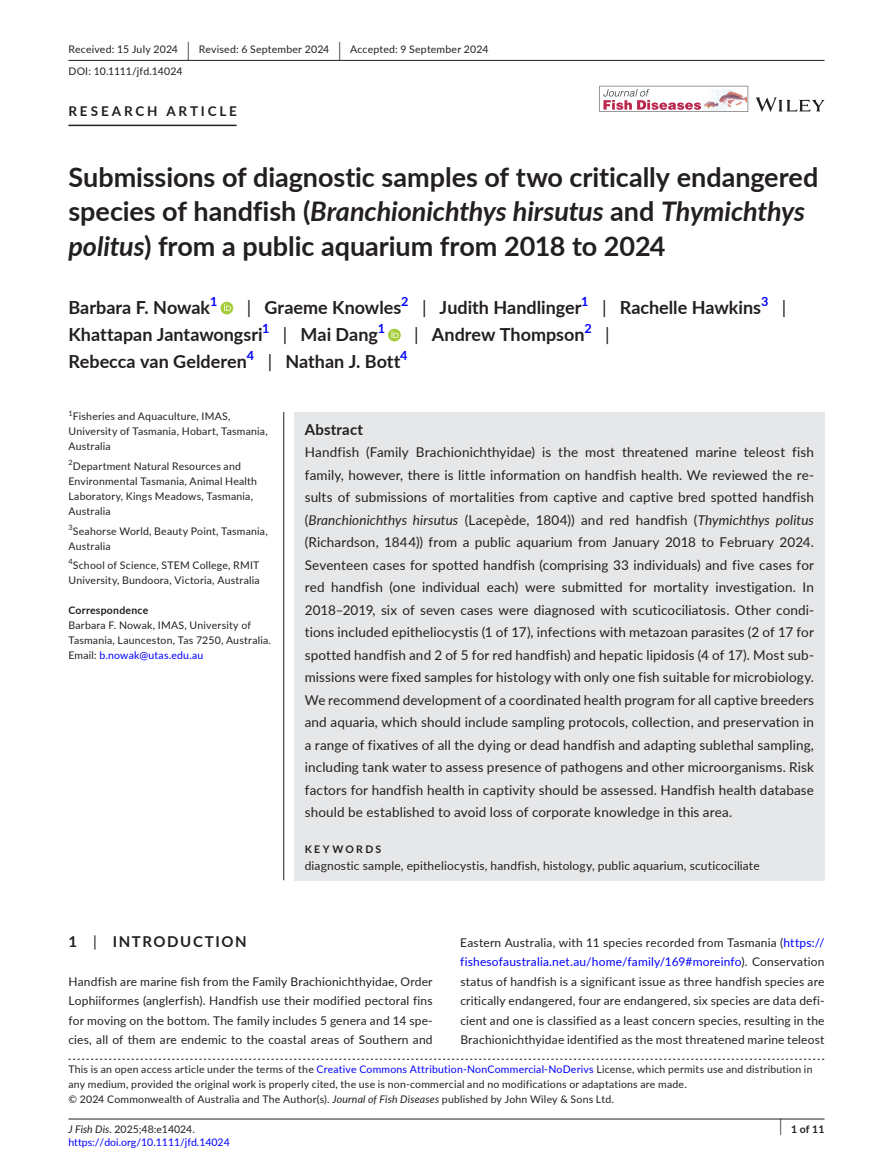
<style>
.page{position:relative;width:893px;height:1174px;background:#fff}
.page>*{position:absolute;margin:0;border:0;box-sizing:border-box;transform-origin:0 0}
.t1{font:700 27px/34.5px "Lato";letter-spacing:-.005em;color:#231f20}
.t2{font:700 18px "Lato";color:#231f20}
.t3{font:18px "Lato";color:#231f20}
.t4{font:700 15px "Lato";letter-spacing:.1em;color:#231f20}
.t5{font:700 15px "Lato";letter-spacing:.015em;color:#231f20}
.t6{font:13.5px/22.5px "Lato";letter-spacing:.01em;color:#231f20;text-align:justify}
.t7{font:700 13.5px "Lato";letter-spacing:.21em;color:#231f20}
.t8{font:700 12.6px "Lato";color:#00f}
.t9{font:12px/19.5px "Lato";letter-spacing:.015em;color:#231f20;text-align:justify}
.t10{font:10.5px/15px "Lato";letter-spacing:.02em;color:#231f20}
.t11{font:10.5px "Lato";color:#00f}
.t12{font:10.5px "Lato";color:#231f20}
.t13{font:700 10.5px "Lato";letter-spacing:.02em;color:#231f20}
.t14{font:700 10.5px "Lato";letter-spacing:.22em;color:#231f20}
.s1{font-size:19.65px}
.s2{font-style:italic}
.s3{font-weight:400}
.s4{color:#00f}
.s5{font-weight:400;font-size:17.4px}
</style>
<div class="page">
<hr style="left:68px;top:1118px;width:756px;height:1px;background:#231f20">
<svg style="left:756px;top:97px;width:68px;height:15px"></svg>
<svg style="left:599px;top:86px;width:149px;height:26px"></svg>
<hr style="left:68px;top:60px;width:756px;height:1px;background:#231f20">
<hr style="left:68px;top:125px;width:169px;height:1px;background:#231f20">
<div style="left:220px;top:302px;width:13px;height:12px;background:#a5cd39;border-radius:50%"></div>
<svg style="left:224px;top:304px;width:7px;height:7px"></svg>
<svg style="left:388px;top:329px;width:13px;height:12px"></svg>
<svg style="left:391px;top:331px;width:7px;height:7px"></svg>
<div style="left:294px;top:412px;width:530px;height:468px;background:#e6e7e9"></div>
<hr style="left:283px;top:412px;width:1px;height:468px;background:#231f20">
<svg style="left:68px;top:1058px;width:756px;height:1px"></svg>
<p class="t10" style="left:68px;top:38px;width:421px;line-height:21.8px">Received: 15 July 2024 <span class="s1">|</span> Revised: 6 September 2024 <span class="s1">|</span> Accepted: 9 September 2024<br>DOI: 10.1111/jfd.14024</p>
<p class="t7" style="left:68px;top:101px;width:170px">RESEARCH ARTICLE</p>
<h1 class="t1" style="left:68px;top:159px;width:751px">Submissions of diagnostic samples of two critically endangered species of handfish (<span class="s2">Branchionichthys hirsutus</span> and <span class="s2">Thymichthys politus</span>) from a public aquarium from 2018 to 2024</h1>
<h2 class="t2" style="left:68px;top:295px;width:143px">Barbara F. Nowak</h2>
<p class="t8" style="left:210px;top:292px;width:9px">1</p>
<h2 class="t2" style="left:247px;top:295px;width:156px"><span class="s3">|</span> Graeme Knowles</h2>
<p class="t8" style="left:401px;top:292px;width:9px">2</p>
<h2 class="t2" style="left:422px;top:295px;width:161px"><span class="s3">|</span> Judith Handlinger</h2>
<p class="t8" style="left:581px;top:292px;width:9px">1</p>
<h2 class="t2" style="left:602px;top:295px;width:160px"><span class="s3">|</span> Rachelle Hawkins</h2>
<p class="t8" style="left:761px;top:292px;width:9px">3</p>
<h2 class="t3" style="left:782px;top:295px;width:6px">|</h2>
<h2 class="t2" style="left:68px;top:322px;width:196px">Khattapan Jantawongsri</h2>
<p class="t8" style="left:262px;top:319px;width:9px">1</p>
<h2 class="t2" style="left:283px;top:322px;width:97px"><span class="s3">|</span> Mai Dang</h2>
<p class="t8" style="left:378px;top:319px;width:9px">1</p>
<h2 class="t2" style="left:414px;top:322px;width:172px"><span class="s3">|</span> Andrew Thompson</h2>
<p class="t8" style="left:584px;top:319px;width:9px">2</p>
<h2 class="t3" style="left:605px;top:322px;width:6px">|</h2>
<h2 class="t2" style="left:68px;top:349px;width:180px">Rebecca van Gelderen</h2>
<p class="t8" style="left:247px;top:346px;width:9px">4</p>
<h2 class="t2" style="left:268px;top:349px;width:134px"><span class="s3">|</span> Nathan J. Bott</h2>
<p class="t8" style="left:400px;top:346px;width:9px">4</p>
<p class="t10" style="left:68px;top:409px;width:201px"><sup>1</sup>Fisheries and Aquaculture, IMAS,<br>University of Tasmania, Hobart, Tasmania,<br>Australia</p>
<p class="t10" style="left:68px;top:458px;width:190px"><sup>2</sup>Department Natural Resources and<br>Environmental Tasmania, Animal Health<br>Laboratory, Kings Meadows, Tasmania,<br>Australia</p>
<p class="t10" style="left:68px;top:523px;width:201px"><sup>3</sup>Seahorse World, Beauty Point, Tasmania,<br>Australia</p>
<p class="t10" style="left:68px;top:557px;width:193px"><sup>4</sup>School of Science, STEM College, RMIT<br>University, Bundoora, Victoria, Australia</p>
<p class="t13" style="left:68px;top:602px;width:81px">Correspondence</p>
<p class="t10" style="left:68px;top:617px;width:204px">Barbara F. Nowak, IMAS, University of<br>Tasmania, Launceston, Tas 7250, Australia.<br>Email: <span class="s4">b.nowak@utas.edu.au</span></p>
<p class="t5" style="left:305px;top:418px;width:60px">Abstract</p>
<p class="t6" style="left:305px;top:440px;width:511px">Handfish (Family Brachionichthyidae) is the most threatened marine teleost fish family, however, there is little information on handfish health. We reviewed the re&shy;sults of submissions of mortalities from captive and captive bred spotted handfish (<span class="s2">Branchionichthys hirsutus</span> (Lacepède, 1804)) and red handfish (<span class="s2">Thymichthys politus </span>(Richardson, 1844)) from a public aquarium from January 2018 to February 2024.<br>Seventeen cases for spotted handfish (comprising 33 individuals) and five cases for red handfish (one individual each) were submitted for mortality investigation. In 2018–2019, six of seven cases were diagnosed with scuticociliatosis. Other condi&shy;tions included epitheliocystis (1 of 17), infections with metazoan parasites (2 of 17 for spotted handfish and 2 of 5 for red handfish) and hepatic lipidosis (4 of 17). Most sub&shy;missions were fixed samples for histology with only one fish suitable for microbiology.<br>We recommend development of a coordinated health program for all captive breeders and aquaria, which should include sampling protocols, collection, and preservation in a range of fixatives of all the dying or dead handfish and adapting sublethal sampling, including tank water to assess presence of pathogens and other microorganisms. Risk factors for handfish health in captivity should be assessed. Handfish health database should be established to avoid loss of corporate knowledge in this area.</p>
<p class="t14" style="left:305px;top:841px;width:78px">KEYWORDS</p>
<p class="t9" style="left:305px;top:855px;width:456px">diagnostic sample, epitheliocystis, handfish, histology, public aquarium, scuticociliate</p>
<p class="t4" style="left:68px;top:930px;width:180px">1 <span class="s3">|</span> INTRODUCTION</p>
<p class="t9" style="left:68px;top:971px;width:366px">Handfish are marine fish from the Family Brachionichthyidae, Order Lophiiformes (anglerfish). Handfish use their modified pectoral fins for moving on the bottom. The family includes 5 genera and 14 spe&shy;cies, all of them are endemic to the coastal areas of Southern and</p>
<p class="t9" style="left:460px;top:932px;width:366px">Eastern Australia, with 11 species recorded from Tasmania (<span class="s4">https:// fishesofaustralia.net.au/home/family/169#moreinfo</span>). Conservation status of handfish is a significant issue as three handfish species are critically endangered, four are endangered, six species are data defi&shy;cient and one is classified as a least concern species, resulting in the Brachionichthyidae identified as the most threatened marine teleost</p>
<p class="t10" style="left:68px;top:1061px;width:746px">This is an open access article under the terms of the <span class="s4">Creative Commons Attribution-NonCommercial-NoDerivs</span> License, which permits use and distribution in any medium, provided the original work is properly cited, the use is non-commercial and no modifications or adaptations are made.<br>© 2024 Commonwealth of Australia and The Author(s). <span class="s2">Journal of Fish Diseases</span> published by John Wiley &amp; Sons Ltd.</p>
<p class="t12" style="left:68px;top:1121px;width:128px"><span class="s2">J Fish Dis.</span> 2025;48:e14024.</p>
<p class="t13" style="left:779px;top:1121px;width:46px"><span class="s5">|</span> 1 of 11</p>
<p class="t11" style="left:68px;top:1135px;width:163px">https://doi.org/10.1111/jfd.14024</p>
</div>
